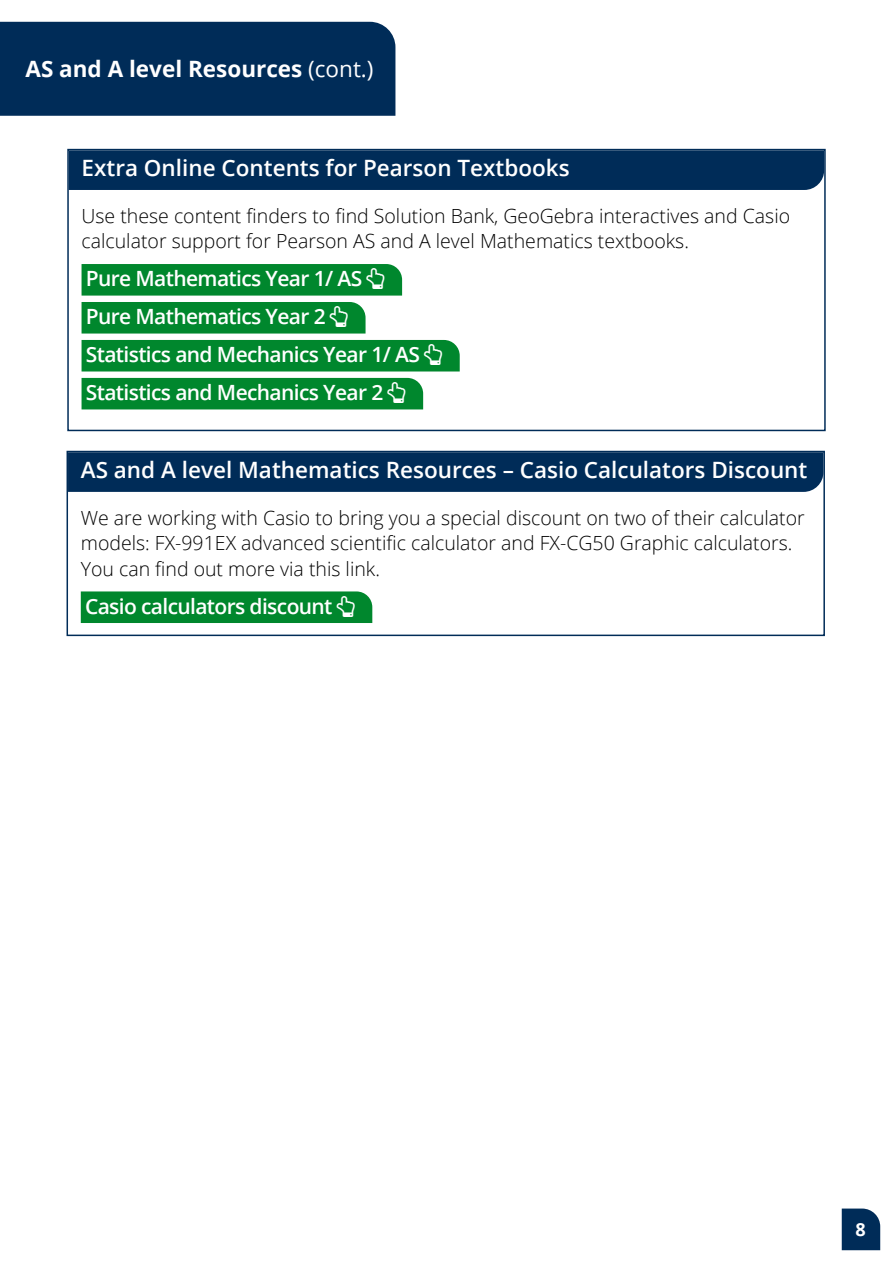
<style>
.page{position:relative;width:893px;height:1263px;background:#fff}
.page>*{position:absolute;margin:0;border:0;box-sizing:border-box;transform-origin:0 0}
.panel_headings_dark{font:600 22.5px "Open Sans";color:#fff}
.body{font:700 22.5px "Open Sans";color:#fff}
.hyperlinks_resources{font:600 21px "Open Sans";letter-spacing:-.03em;color:#fff}
.body-2{font:300 19.5px/25.5px "Open Sans";color:#000}
.t1{font:700 18px "Open Sans";color:#fff}
.s1{font-weight:400}
</style>
<div class="page">
<div style="left:842px;top:1208px;width:38px;height:42px;background:#002c58"></div>
<div style="left:0;top:22px;width:395px;height:94px;background:#002c58"></div>
<div style="left:70px;top:152px;width:753px;height:38px;background:#002c58"></div>
<div style="left:67px;top:149px;width:759px;height:282px;border:2px solid #002c58"></div>
<div style="left:70px;top:454px;width:752px;height:38px;background:#002c58"></div>
<div style="left:67px;top:451px;width:758px;height:185px;border:2px solid #002c58"></div>
<div style="left:82px;top:264px;width:320px;height:32px;background:#00872d"></div>
<div style="left:82px;top:302px;width:284px;height:32px;background:#00872d"></div>
<div style="left:82px;top:340px;width:378px;height:31px;background:#00872d"></div>
<div style="left:82px;top:378px;width:341px;height:31px;background:#00872d"></div>
<div style="left:81px;top:591px;width:291px;height:32px;background:#00872d"></div>
<p class="body" style="left:26px;top:53px;width:350px">AS and A level Resources <span class="s1">(cont.)</span></p>
<p class="panel_headings_dark" style="left:82px;top:152px;width:490px">Extra Online Contents for Pearson Textbooks</p>
<p class="body-2" style="left:82px;top:202px;width:710px">Use these content finders to find Solution Bank, GeoGebra interactives and Casio calculator support for Pearson AS and A level Mathematics textbooks.</p>
<p class="hyperlinks_resources" style="left:86px;top:264px;width:278px">Pure Mathematics Year 1/ AS</p>
<p class="hyperlinks_resources" style="left:86px;top:302px;width:241px">Pure Mathematics Year 2</p>
<p class="hyperlinks_resources" style="left:86px;top:340px;width:336px">Statistics and Mechanics Year 1/ AS</p>
<p class="hyperlinks_resources" style="left:86px;top:378px;width:299px">Statistics and Mechanics Year 2</p>
<p class="panel_headings_dark" style="left:81px;top:454px;width:728px">AS and A level Mathematics Resources – Casio Calculators Discount</p>
<p class="body-2" style="left:81px;top:504px;width:726px">We are working with Casio to bring you a special discount on two of their calculator models: FX-991EX advanced scientific calculator and FX-CG50 Graphic calculators.<br>You can find out more via this link.</p>
<p class="hyperlinks_resources" style="left:85px;top:592px;width:249px">Casio calculators discount</p>
<p class="t1" style="left:855px;top:1217px;width:12px">8</p>
</div>
